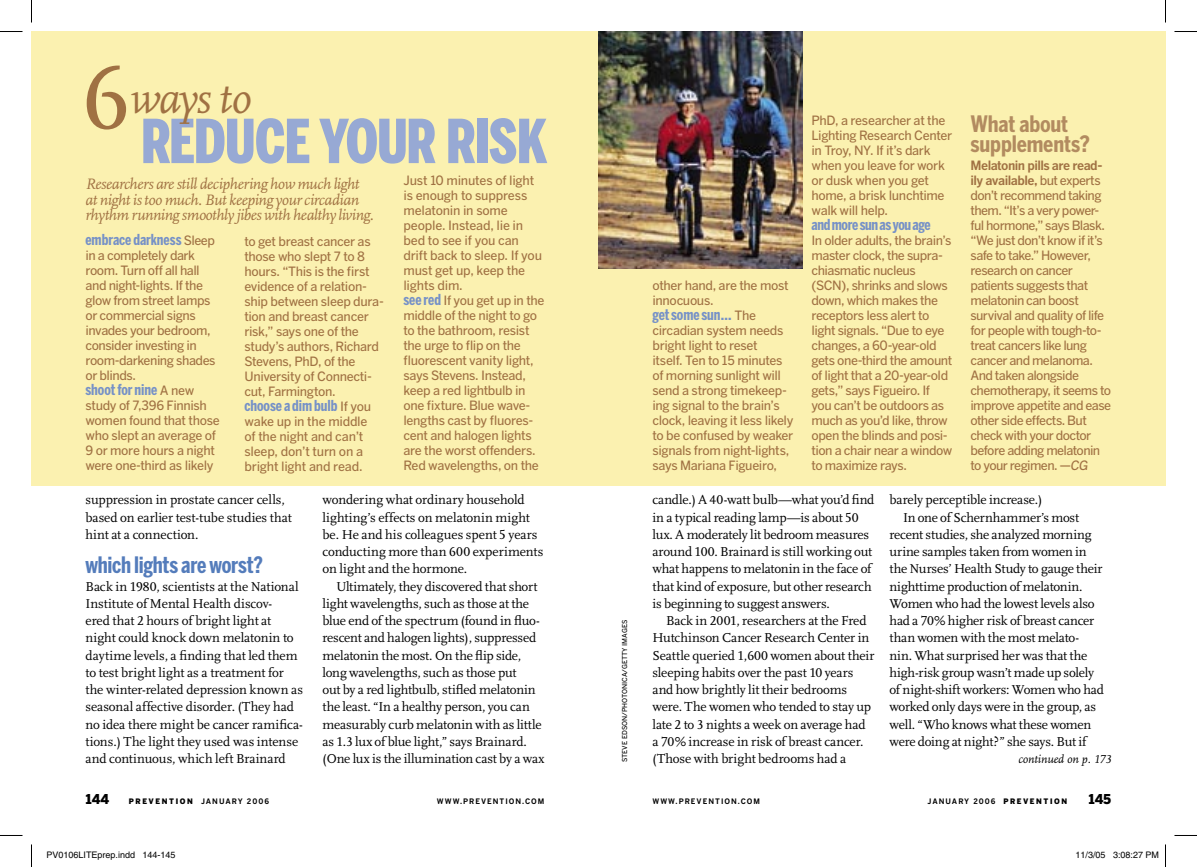
<style>
.page{position:relative;width:1197px;height:867px;background:#fff}
.page>*{position:absolute;margin:0;border:0;box-sizing:border-box;transform-origin:0 0}
.Body{font:93.75px "Scala LF";color:#a07143}
.Body-2{font:900 60px "Benton Sans Comp";letter-spacing:-.015em;color:#97a9d4}
.Body-3{font:italic 45px "Scala LF";letter-spacing:-.03em;color:#a07143}
.ShortBodyFL{font:700 22.5px/19.5px "Benton Gothic Cond";letter-spacing:-.01em;color:#b28b60}
.SubHead{font:700 22.5px "Benton Sans Comp";letter-spacing:-.01em;color:#547cbb}
.ShortBodyFL-2{font:italic 15.75px/15.8px "Scala LF";letter-spacing:-.025em;color:#a07143}
.ShortBodyFL-3{font:700 15px "Benton Sans Comp";letter-spacing:-.005em;color:#7691c7}
.ShortBodyFL-4{font:700 15px "Benton Sans Comp";letter-spacing:-.025em;color:#7691c7}
.Body-4{font:13.5px/17.2px "Scala LF";letter-spacing:-.015em;color:#000}
.BodyFL{font:13.5px/17.2px "Scala LF";letter-spacing:-.005em;color:#000}
.t1{font:900 13.5px "Benton Gothic";letter-spacing:-.01em;color:#000}
.ShortBodyFL-5{font:500 12.75px/15px "Benton Gothic";letter-spacing:-.035em;color:#a07143}
.t2{font:italic 12px "Scala LF";letter-spacing:-.01em;color:#000}
.t3{font:9px "Helvetica";color:#000}
.t4{font:700 7.5px "Benton Gothic";letter-spacing:.135em;color:#000}
.t5{font:500 6.75px "Benton Gothic";color:#000}
.s1{font-family:"Benton Gothic";font-weight:500;font-size:12.75px;color:#a07143}
.s2{font-family:"Benton Sans Comp";font-weight:700;font-size:15px;color:#7691c7}
.s3{font-weight:700}
.s4{font-style:italic}
.s5{font-weight:900}
</style>
<div class="page">
<div style="left:32px;top:32px;width:1134px;height:453px;background:#fbf1b0"></div>
<img style="left:598px;top:32px;width:204px;height:237px">
<svg style="left:0;top:31px;width:22px;height:1px"></svg>
<svg style="left:1174px;top:31px;width:23px;height:1px"></svg>
<svg style="left:0;top:835px;width:22px;height:1px"></svg>
<svg style="left:1174px;top:835px;width:23px;height:1px"></svg>
<svg style="left:31px;top:0;width:1px;height:22px"></svg>
<svg style="left:31px;top:844px;width:1px;height:23px"></svg>
<svg style="left:1165px;top:0;width:1px;height:22px"></svg>
<svg style="left:1165px;top:844px;width:1px;height:23px"></svg>
<p class="Body" style="left:82px;top:47px;width:48px">6</p>
<p class="Body-3" style="left:130px;top:75px;width:122px">ways to</p>
<p class="Body-2" style="left:141px;top:106px;width:407px">REDUCE YOUR RISK</p>
<p class="ShortBodyFL-2" style="left:86px;top:176px;width:290px">Researchers are still deciphering how much light at night is too much. But keeping your circadian rhythm running smoothly jibes with healthy living.</p>
<p class="ShortBodyFL-3" style="left:86px;top:231px;width:131px">embrace darkness <span class="s1">Sleep</span></p>
<p class="ShortBodyFL-5" style="left:86px;top:248px;width:132px">in a completely dark room. Turn off all hall and night-lights. If the glow from street lamps or commercial signs invades your bedroom, consider investing in room-darkening shades or blinds.</p>
<p class="ShortBodyFL-3" style="left:86px;top:381px;width:110px">shoot for nine <span class="s1">A new</span></p>
<p class="ShortBodyFL-5" style="left:86px;top:398px;width:136px">study of 7,396 Finnish women found that those who slept an average of<br>9 or more hours a night were one-third as likely</p>
<p class="ShortBodyFL-5" style="left:244px;top:234px;width:141px">to get breast cancer as those who slept 7 to 8 hours. “This is the first evidence of a relation&shy;ship between sleep dura&shy;tion and breast cancer risk,” says one of the study’s authors, Richard<br>Stevens, PhD, of the<br>University of Connecti&shy;cut, Farmington.</p>
<p class="ShortBodyFL-3" style="left:244px;top:397px;width:128px">choose a dim bulb <span class="s1">If you</span></p>
<p class="ShortBodyFL-5" style="left:244px;top:414px;width:125px">wake up in the middle of the night and can’t sleep, don’t turn on a bright light and read.</p>
<p class="ShortBodyFL-5" style="left:404px;top:173px;width:140px">Just 10 minutes of light is enough to suppress melatonin in some people. Instead, lie in bed to see if you can drift back to sleep. If you must get up, keep the lights dim.</p>
<p class="ShortBodyFL-5" style="left:404px;top:293px;width:143px"><span class="s2">see red</span> If you get up in the middle of the night to go to the bathroom, resist the urge to flip on the fluorescent vanity light, says Stevens. Instead, keep a red lightbulb in one fixture. Blue wave&shy;lengths cast by fluores&shy;cent and halogen lights are the worst offenders.<br>Red wavelengths, on the</p>
<p class="Body-4" style="left:86px;top:491px;width:208px">suppression in prostate cancer cells, based on earlier test-tube studies that hint at a connection.</p>
<p class="SubHead" style="left:86px;top:552px;width:179px">which lights are worst?</p>
<p class="BodyFL" style="left:86px;top:577px;width:219px">Back in 1980, scientists at the National Institute of Mental Health discov-<br>ered that 2 hours of bright light at night could knock down melatonin to daytime levels, a finding that led them to test bright light as a treatment for the winter-related depression known as seasonal affective disorder. (They had no idea there might be cancer ramifica&shy;tions.) The light they used was intense and continuous, which left Brainard</p>
<p class="BodyFL" style="left:322px;top:491px;width:222px">wondering what ordinary household lighting’s effects on melatonin might be. He and his colleagues spent 5 years conducting more than 600 experiments on light and the hormone.</p>
<p class="Body-4" style="left:322px;top:577px;width:223px;text-indent:14px">Ultimately, they discovered that short light wavelengths, such as those at the blue end of the spectrum (found in fluo&shy;rescent and halogen lights), suppressed melatonin the most. On the flip side, long wavelengths, such as those put<br>out by a red lightbulb, stifled melatonin the least. “In a healthy person, you can measurably curb melatonin with as little as 1.3 lux of blue light,” says Brainard. (One lux is the illumination cast by a wax</p>
<p class="t5" style="left:621px;top:762px;width:144px;rotate:-90deg">STEVE EDSON/PHOTONICA/GETTY IMAGES</p>
<p class="ShortBodyFL-5" style="left:652px;top:277px;width:138px">other hand, are the most innocuous.</p>
<p class="ShortBodyFL-3" style="left:652px;top:305px;width:105px">get some sun... <span class="s1">The</span></p>
<p class="ShortBodyFL-5" style="left:652px;top:322px;width:143px">circadian system needs bright light to reset<br>itself. Ten to 15 minutes of morning sunlight will send a strong timekeep&shy;ing signal to the brain’s clock, leaving it less likely to be confused by weaker signals from night-lights, says Mariana Figueiro,</p>
<p class="ShortBodyFL-5" style="left:812px;top:112px;width:142px">PhD, a researcher at the<br>Lighting Research Center in Troy, NY. If it’s dark when you leave for work or dusk when you get home, a brisk lunchtime walk will help.</p>
<p class="ShortBodyFL-4" style="left:812px;top:215px;width:121px">and more sun as you age</p>
<p class="ShortBodyFL-5" style="left:812px;top:232px;width:142px">In older adults, the brain’s master clock, the supra&shy;chiasmatic nucleus (SCN), shrinks and slows down, which makes the receptors less alert to light signals. “Due to eye changes, a 60-year-old gets one-third the amount of light that a 20-year-old gets,” says Figueiro. If you can’t be outdoors as much as you’d like, throw open the blinds and posi&shy;tion a chair near a window to maximize rays.</p>
<p class="ShortBodyFL" style="left:970px;top:114px;width:121px">What about supplements?</p>
<p class="ShortBodyFL-5" style="left:970px;top:157px;width:142px"><span class="s3">Melatonin pills are read&shy;ily available,</span> but experts don’t recommend taking them. “It’s a very power&shy;ful hormone,” says Blask. “We just don’t know if it’s safe to take.” However, research on cancer patients suggests that melatonin can boost survival and quality of life for people with tough-to&shy;treat cancers like lung cancer and melanoma.<br>And taken alongside chemotherapy, it seems to improve appetite and ease other side effects. But check with your doctor before adding melatonin to your regimen. —<span class="s4">CG</span></p>
<p class="Body-4" style="left:652px;top:491px;width:223px">candle.) A 40-watt bulb—what you’d find in a typical reading lamp—is about 50 lux. A moderately lit bedroom measures around 100. Brainard is still working out what happens to melatonin in the face of that kind of exposure, but other research is beginning to suggest answers.</p>
<p class="Body-4" style="left:652px;top:612px;width:224px;text-indent:14px">Back in 2001, researchers at the Fred Hutchinson Cancer Research Center in Seattle queried 1,600 women about their sleeping habits over the past 10 years and how brightly lit their bedrooms were. The women who tended to stay up late 2 to 3 nights a week on average had a 70% increase in risk of breast cancer. (Those with bright bedrooms had a</p>
<p class="Body-4" style="left:890px;top:491px;width:154px">barely perceptible increase.)</p>
<p class="Body-4" style="left:890px;top:508px;width:216px;text-indent:14px">In one of Schernhammer’s most recent studies, she analyzed morning urine samples taken from women in the Nurses’ Health Study to gauge their nighttime production of melatonin.<br>Women who had the lowest levels also had a 70% higher risk of breast cancer than women with the most melato&shy;nin. What surprised her was that the high-risk group wasn’t made up solely of night-shift workers: Women who had worked only days were in the group, as well. “Who knows what these women were doing at night?” she says. But if</p>
<p class="t2" style="left:1018px;top:753px;width:95px">continued on p. 173</p>
<p class="t1" style="left:86px;top:790px;width:25px">144</p>
<p class="t4" style="left:129px;top:796px;width:142px"><span class="s5">PREVENTION</span> JANUARY 2006</p>
<p class="t4" style="left:437px;top:796px;width:109px">WWW.PREVENTION.COM</p>
<p class="t4" style="left:652px;top:796px;width:109px">WWW.PREVENTION.COM</p>
<p class="t4" style="left:928px;top:796px;width:141px">JANUARY 2006 <span class="s5">PREVENTION</span></p>
<p class="t1" style="left:1088px;top:790px;width:25px">145</p>
<p class="t3" style="left:46px;top:849px;width:131px">PV0106LITEprep.indd 144-145</p>
<p class="t3" style="left:1076px;top:849px;width:85px">11/3/05 3:08:27 PM</p>
</div>
